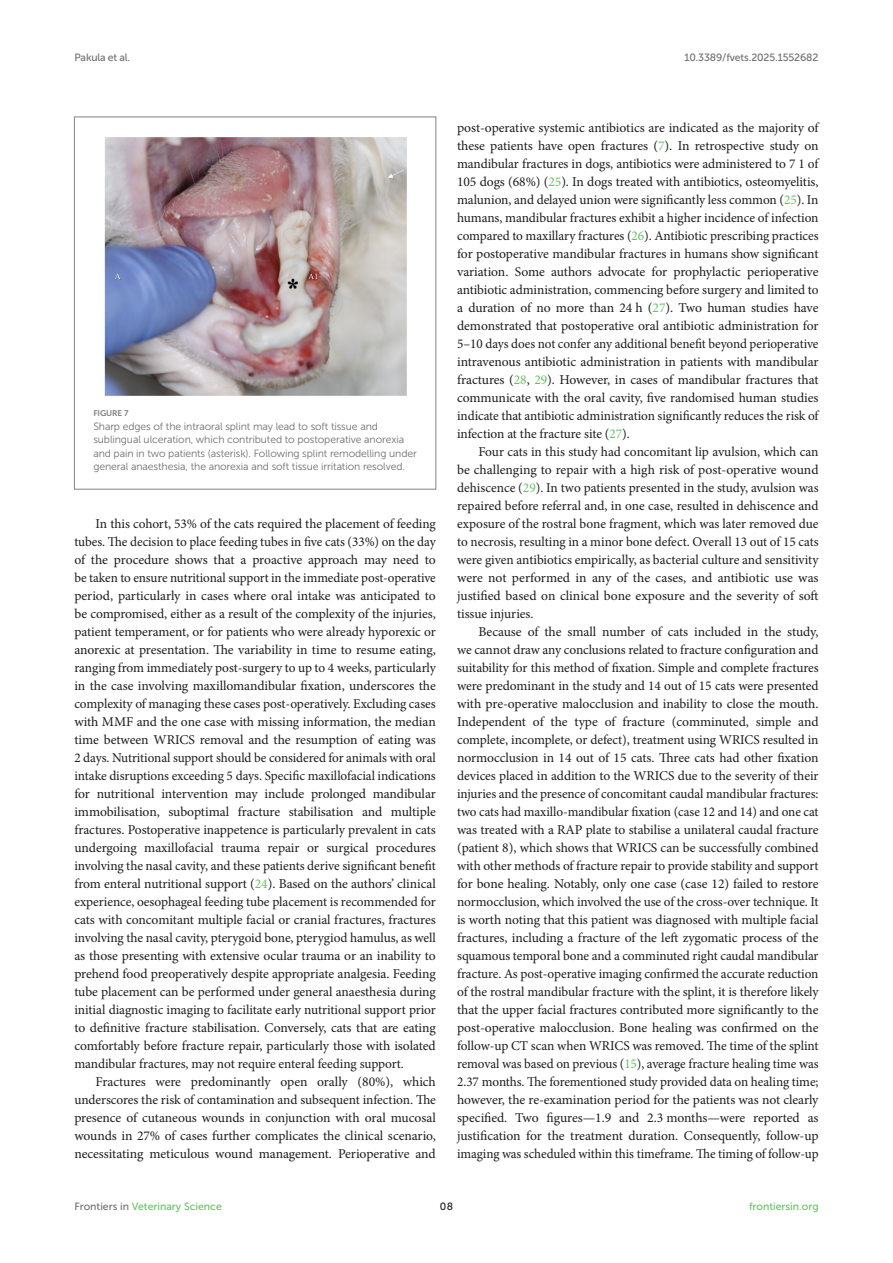
<style>
.page{position:relative;width:893px;height:1263px;background:#fff}
.page>*{position:absolute;margin:0;border:0;box-sizing:border-box;transform-origin:0 0}
.TEXT{font:13.5px/18px "Minion Pro";letter-spacing:-.005em;color:#1b1c1b;text-align:justify}
.FIG_LEG{font:10.5px/13.5px "Museo Sans 300";letter-spacing:-.01em;color:#706f70}
.t1{font:10.5px "Museo Sans 500";color:#65c161}
.t2{font:10.5px "Museo Sans 500";letter-spacing:-.015em;color:#706f70}
.t3{font:10.5px "Museo Sans 500";color:#1b1c1b}
.FIG_HD{font:8.25px "Museo Sans 700";letter-spacing:-.01em;color:#7e7f7f}
.s1{color:#65c161}
.s2{color:#706f70}
</style>
<div class="page">
<img style="left:104px;top:137px;width:303px;height:259px">
<div style="left:74px;top:117px;width:362px;height:372px;border:1px solid #808285"></div>
<p class="t2" style="left:74px;top:51px;width:57px">Pakula et al.</p>
<p class="t2" style="left:684px;top:51px;width:136px">10.3389/fvets.2025.1552682</p>
<p class="FIG_HD" style="left:93px;top:409px;width:37px">FIGURE 7</p>
<p class="FIG_LEG" style="left:93px;top:419px;width:325px">Sharp edges of the intraoral splint may lead to soft tissue and sublingual ulceration, which contributed to postoperative anorexia and pain in two patients (asterisk). Following splint remodelling under general anaesthesia, the anorexia and soft tissue irritation resolved.</p>
<p class="TEXT" style="left:74px;top:515px;width:363px;text-indent:21px">In this cohort, 53% of the cats required the placement of feeding tubes. The decision to place feeding tubes in five cats (33%) on the day of the procedure shows that a proactive approach may need to be taken to ensure nutritional support in the immediate post-operative period, particularly in cases where oral intake was anticipated to be compromised, either as a result of the complexity of the injuries, patient temperament, or for patients who were already hyporexic or anorexic at presentation. The variability in time to resume eating, ranging from immediately post-surgery to up to 4 weeks, particularly in the case involving maxillomandibular fixation, underscores the complexity of managing these cases post-operatively. Excluding cases with MMF and the one case with missing information, the median time between WRICS removal and the resumption of eating was 2 days. Nutritional support should be considered for animals with oral intake disruptions exceeding 5 days. Specific maxillofacial indications for nutritional intervention may include prolonged mandibular immobilisation, suboptimal fracture stabilisation and multiple fractures. Postoperative inappetence is particularly prevalent in cats undergoing maxillofacial trauma repair or surgical procedures involving the nasal cavity, and these patients derive significant benefit from enteral nutritional support (<span class="s1">24</span>). Based on the authors’ clinical experience, oesophageal feeding tube placement is recommended for cats with concomitant multiple facial or cranial fractures, fractures involving the nasal cavity, pterygoid bone, pterygiod hamulus, as well as those presenting with extensive ocular trauma or an inability to prehend food preoperatively despite appropriate analgesia. Feeding tube placement can be performed under general anaesthesia during initial diagnostic imaging to facilitate early nutritional support prior to definitive fracture stabilisation. Conversely, cats that are eating comfortably before fracture repair, particularly those with isolated mandibular fractures, may not require enteral feeding support.</p>
<p class="TEXT" style="left:74px;top:1073px;width:363px;text-indent:21px">Fractures were predominantly open orally (80%), which underscores the risk of contamination and subsequent infection. The presence of cutaneous wounds in conjunction with oral mucosal wounds in 27% of cases further complicates the clinical scenario, necessitating meticulous wound management. Perioperative and</p>
<p class="TEXT" style="left:457px;top:119px;width:363px">post-operative systemic antibiotics are indicated as the majority of these patients have open fractures (<span class="s1">7</span>). In retrospective study on mandibular fractures in dogs, antibiotics were administered to 7 1 of 105 dogs (68%) (<span class="s1">25</span>). In dogs treated with antibiotics, osteomyelitis, malunion, and delayed union were significantly less common (<span class="s1">25</span>). In humans, mandibular fractures exhibit a higher incidence of infection compared to maxillary fractures (<span class="s1">26</span>). Antibiotic prescribing practices for postoperative mandibular fractures in humans show significant variation. Some authors advocate for prophylactic perioperative antibiotic administration, commencing before surgery and limited to a duration of no more than 24 h (<span class="s1">27</span>). Two human studies have demonstrated that postoperative oral antibiotic administration for 5–10 days does not confer any additional benefit beyond perioperative intravenous antibiotic administration in patients with mandibular fractures (<span class="s1">28</span>, <span class="s1">29</span>). However, in cases of mandibular fractures that communicate with the oral cavity, five randomised human studies indicate that antibiotic administration significantly reduces the risk of infection at the fracture site (<span class="s1">27</span>).</p>
<p class="TEXT" style="left:457px;top:443px;width:363px;text-indent:21px">Four cats in this study had concomitant lip avulsion, which can be challenging to repair with a high risk of post-operative wound dehiscence (<span class="s1">29</span>). In two patients presented in the study, avulsion was repaired before referral and, in one case, resulted in dehiscence and exposure of the rostral bone fragment, which was later removed due to necrosis, resulting in a minor bone defect. Overall 13 out of 15 cats were given antibiotics empirically, as bacterial culture and sensitivity were not performed in any of the cases, and antibiotic use was justified based on clinical bone exposure and the severity of soft tissue injuries.</p>
<p class="TEXT" style="left:457px;top:623px;width:363px;text-indent:21px">Because of the small number of cats included in the study, we cannot draw any conclusions related to fracture configuration and suitability for this method of fixation. Simple and complete fractures were predominant in the study and 14 out of 15 cats were presented with pre-operative malocclusion and inability to close the mouth.<br>Independent of the type of fracture (comminuted, simple and complete, incomplete, or defect), treatment using WRICS resulted in normocclusion in 14 out of 15 cats. Three cats had other fixation devices placed in addition to the WRICS due to the severity of their injuries and the presence of concomitant caudal mandibular fractures: two cats had maxillo-mandibular fixation (case 12 and 14) and one cat was treated with a RAP plate to stabilise a unilateral caudal fracture (patient 8), which shows that WRICS can be successfully combined with other methods of fracture repair to provide stability and support for bone healing. Notably, only one case (case 12) failed to restore normocclusion, which involved the use of the cross-over technique. It is worth noting that this patient was diagnosed with multiple facial fractures, including a fracture of the left zygomatic process of the squamous temporal bone and a comminuted right caudal mandibular fracture. As post-operative imaging confirmed the accurate reduction of the rostral mandibular fracture with the splint, it is therefore likely that the upper facial fractures contributed more significantly to the post-operative malocclusion. Bone healing was confirmed on the follow-up CT scan when WRICS was removed. The time of the splint removal was based on previous (<span class="s1">15</span>), average fracture healing time was 2.37 months. The forementioned study provided data on healing time; however, the re-examination period for the patients was not clearly specified. Two figures—1.9 and 2.3 months—were reported as justification for the treatment duration. Consequently, follow-up imaging was scheduled within this timeframe. The timing of follow-up</p>
<p class="t1" style="left:74px;top:1200px;width:149px"><span class="s2">Frontiers in</span> Veterinary Science</p>
<p class="t3" style="left:440px;top:1200px;width:15px">08</p>
<p class="t1" style="left:749px;top:1200px;width:71px">frontiersin.org</p>
</div>
